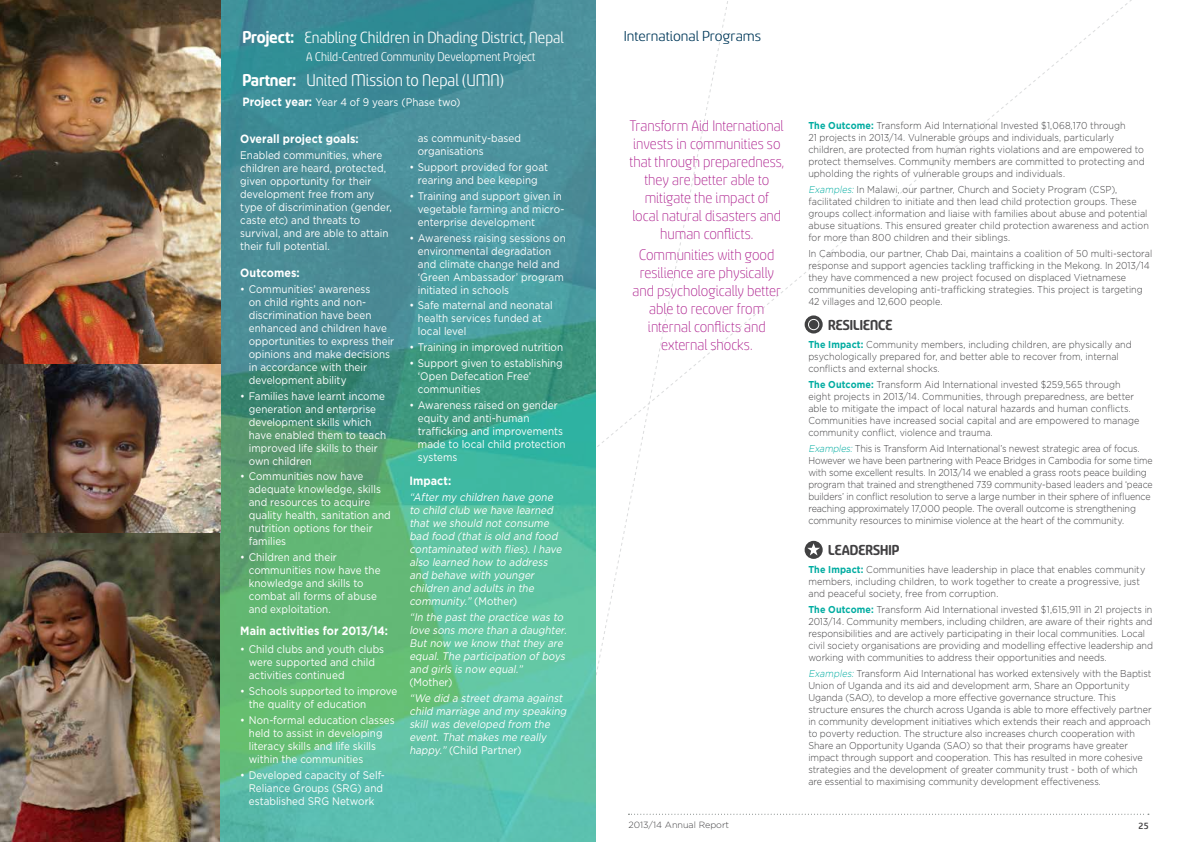
<style>
.page{position:relative;width:1191px;height:842px;background:#fff}
.page>*{position:absolute;margin:0;border:0;box-sizing:border-box;transform-origin:0 0}
.t1{font:19px "Sancoale Softened";color:#fff;scale:.9 1}
.t2{font:18px "Sancoale Softened";color:#fff;scale:.9 1}
.t3{font:300 17px/18px "Sancoale Softened";letter-spacing:-.005em;color:#ad208e;text-align:center;scale:.92 1}
.t4{font:16px "Sancoale Softened";letter-spacing:-.005em;color:#00395a}
.t5{font:700 16px "Sancoale Softened";color:#414042;scale:.9 1}
.t6{font:14px "Sancoale Softened";color:#fff;scale:.9 1}
.t7{font:700 12px "Gotham";letter-spacing:.005em;color:#fff;scale:.9 1}
.t8{font:11px/13px "Gotham";color:#fff;scale:.9 1}
.t9{font:italic 11px/13px "Gotham";color:#fff;scale:.9 1}
.t10{font:300 10px/12px "Gotham";color:#414042;scale:.9 1}
.t11{font:500 10px "Sancoale Softened";color:#414042}
.t12{font:300 9px "Gotham";color:#414042}
.s1{font-weight:700;font-size:19px}
.s2{font-weight:700}
.s3{font-weight:700;font-size:12px}
.s4{font-style:normal}
.s5{font-weight:700;color:#00aca1}
.s6{font-style:italic;color:#00aca1}
</style>
<div class="page">
<svg style="left:731px;top:814px;width:418px;height:1px"></svg>
<svg style="left:595px;top:0;width:136px;height:842px"></svg>
<img style="left:0;top:533px;width:220px;height:309px">
<svg style="left:220px;top:0;width:375px;height:842px;background:#50a492"></svg>
<img style="left:0;top:364px;width:220px;height:169px">
<img style="left:0;top:0;width:220px;height:364px">
<svg style="left:804px;top:315px;width:18px;height:18px"></svg>
<div style="left:808px;top:319px;width:11px;height:11px;border:1px solid #fff;border-radius:50%"></div>
<svg style="left:804px;top:541px;width:18px;height:18px"></svg>
<svg style="left:807px;top:543px;width:13px;height:12px"></svg>
<h2 class="t2" style="left:242px;top:29px;width:359px"><span class="s1">Project:</span> Enabling Children in Dhading District, Nepal</h2>
<h3 class="t6" style="left:306px;top:50px;width:256px">A Child-Centred Community Development Project</h3>
<h1 class="t1" style="left:242px;top:71px;width:292px"><span class="s2">Partner:</span> United Mission to Nepal (UMN)</h1>
<p class="t8" style="left:242px;top:95px;width:244px"><span class="s3">Project year:</span> Year 4 of 9 years (Phase two)</p>
<p class="t7" style="left:240px;top:131px;width:133px">Overall project goals:</p>
<p class="t8" style="left:240px;top:148px;width:170px">Enabled communities, where children are heard, protected, given opportunity for their development free from any type of discrimination (gender, caste etc) and threats to survival, and are able to attain their full potential.</p>
<p class="t7" style="left:240px;top:265px;width:68px">Outcomes:</p>
<p class="t8" style="left:249px;top:282px;width:163px;text-indent:-9px">• Communities’ awareness<br>on child rights and non&shy;discrimination have been enhanced and children have opportunities to express their opinions and make decisions in accordance with their development ability</p>
<p class="t8" style="left:249px;top:389px;width:154px;text-indent:-9px">• Families have learnt income generation and enterprise development skills which have enabled them to teach improved life skills to their own children</p>
<p class="t8" style="left:249px;top:470px;width:159px;text-indent:-9px">• Communities now have adequate knowledge, skills and resources to acquire quality health, sanitation and nutrition options for their families</p>
<p class="t8" style="left:249px;top:551px;width:148px;text-indent:-9px">• Children and their communities now have the knowledge and skills to combat all forms of abuse and exploitation.</p>
<p class="t7" style="left:240px;top:622px;width:166px">Main activities for 2013/14:</p>
<p class="t8" style="left:249px;top:643px;width:152px;text-indent:-9px">• Child clubs and youth clubs were supported and child activities continued</p>
<p class="t8" style="left:249px;top:685px;width:166px;text-indent:-9px">• Schools supported to improve the quality of education</p>
<p class="t8" style="left:249px;top:713px;width:164px;text-indent:-9px">• Non-formal education classes held to assist in developing literacy skills and life skills within the communities</p>
<p class="t8" style="left:249px;top:768px;width:153px;text-indent:-9px">• Developed capacity of Self-<br>Reliance Groups (SRG) and established SRG Network</p>
<p class="t8" style="left:418px;top:131px;width:116px">as community-based organisations</p>
<p class="t8" style="left:409px;top:160px;width:156px;text-align:center">• Support provided for goat rearing and bee keeping</p>
<p class="t8" style="left:418px;top:189px;width:164px;text-indent:-9px">• Training and support given in vegetable farming and micro&shy;enterprise development</p>
<p class="t8" style="left:418px;top:231px;width:166px;text-indent:-9px">• Awareness raising sessions on environmental degradation and climate change held and ‘Green Ambassador’ program initiated in schools</p>
<p class="t8" style="left:418px;top:299px;width:151px;text-indent:-9px">• Safe maternal and neonatal health services funded at local level</p>
<p class="t8" style="left:409px;top:341px;width:172px">• Training in improved nutrition</p>
<p class="t8" style="left:418px;top:356px;width:162px;text-indent:-9px">• Support given to establishing ‘Open Defecation Free’ communities</p>
<p class="t8" style="left:418px;top:398px;width:166px;text-indent:-9px">• Awareness raised on gender equity and anti-human trafficking and improvements made to local child protection systems</p>
<p class="t7" style="left:409px;top:473px;width:48px">Impact:</p>
<p class="t9" style="left:409px;top:490px;width:173px">“Aftermy children have gone to child club we have learned thatwe should notconsume bad food (thatis old and food contaminated with flies).Ihave also learned how to address and behave with younger children and adults in the community.”<span class="s4">( M ot h e r)</span></p>
<p class="t9" style="left:409px;top:610px;width:179px">“In the pastthe practice was to love sons more than a daughter.<br>Butnow we know thatthey are equal.The participation ofboys and girls is now equal.”</p>
<p class="t8" style="left:409px;top:675px;width:49px">(Mother)</p>
<p class="t9" style="left:409px;top:691px;width:179px">“We did a streetdrama against child marriage and my speaking skillwas developed from the event.Thatmakes me really happy.”<span class="s4">(Child Partner)</span></p>
<h3 class="t4" style="left:624px;top:28px;width:139px">International Programs</h3>
<h3 class="t3" style="left:629px;top:117px;width:169px">Transform Aid International invests in communities so that through preparedness, they are better able to mitigate the impact of local natural disasters and human conflicts.</h3>
<h3 class="t3" style="left:632px;top:246px;width:163px">Communities with good resilience are physically and psychologically better able to recover from internal conflicts and external shocks.</h3>
<p class="t10" style="left:808px;top:119px;width:375px"><span class="s5">The Outcome:</span> Transform Aid International Invested $1,068,170 through<br>21 projects in 2013/14. Vulnerable groups and individuals, particularly children, are protected from human rights violations and are empowered to protect themselves. Community members are committed to protecting and upholding the rights of vulnerable groups and individuals.</p>
<p class="t10" style="left:808px;top:183px;width:380px"><span class="s6">Examples:</span> In Malawi, our partner, Church and Society Program (CSP), facilitated children to initiate and then lead child protection groups. These groups collect information and liaise with families about abuse and potential abuse situations. This ensured greater child protection awareness and action for more than 800 children and their siblings.</p>
<p class="t10" style="left:808px;top:248px;width:383px">In Cambodia, our partner, Chab Dai, maintains a coalition of 50 multi-sectoral response and support agencies tackling trafficking in the Mekong. In 2013/14 they have commenced a new project focused on displaced Vietnamese communities developing anti-trafficking strategies. This project is targeting 42 villages and 12,600 people.</p>
<h3 class="t5" style="left:828px;top:318px;width:73px">RESILIENCE</h3>
<p class="t10" style="left:808px;top:338px;width:361px"><span class="s5">The Impact:</span> Community members, including children, are physically and psychologically prepared for, and better able to recover from, internal conflicts and external shocks.</p>
<p class="t10" style="left:808px;top:378px;width:369px"><span class="s5">The Outcome:</span> Transform Aid International invested $259,565 through eight projects in 2013/14. Communities, through preparedness, are better able to mitigate the impact of local natural hazards and human conflicts.<br>Communities have increased social capital and are empowered to manage community conflict, violence and trauma.</p>
<p class="t10" style="left:808px;top:443px;width:384px"><span class="s6">Examples:</span>This is Transform Aid International’s newest strategic area of focus.<br>However we have been partnering with Peace Bridges in Cambodia for some time with some excellent results. In 2013/14 we enabled a grass roots peace building program that trained and strengthened 739 community-based leaders and ‘peace builders’ in conflict resolution to serve a large number in their sphere of influence reaching approximately 17,000 people. The overall outcome is strengthening community resources to minimise violence at the heart of the community.</p>
<h3 class="t5" style="left:828px;top:542px;width:81px">LEADERSHIP</h3>
<p class="t10" style="left:808px;top:563px;width:376px"><span class="s5">The Impact:</span> Communities have leadership in place that enables community members, including children, to work together to create a progressive, just and peaceful society, free from corruption.</p>
<p class="t10" style="left:808px;top:603px;width:384px"><span class="s5">The Outcome:</span> Transform Aid International invested $1,615,911 in 21 projects in 2013/14. Community members, including children, are aware of their rights and responsibilities and are actively participating in their local communities. Local civil society organisations are providing and modelling effective leadership and working with communities to address their opportunities and needs.</p>
<p class="t10" style="left:808px;top:667px;width:383px"><span class="s6">Examples:</span> Transform Aid International has worked extensively with the Baptist Union of Uganda and its aid and development arm, Share an Opportunity Uganda (SAO), to develop a more effective governance structure. This structure ensures the church across Uganda is able to more effectively partner in community development initiatives which extends their reach and approach to poverty reduction. The structure also increases church cooperation with Share an Opportunity Uganda (SAO) so that their programs have greater impact through support and cooperation. This has resulted in more cohesive strategies and the development of greater community trust - both of which are essential to maximising community development effectiveness.</p>
<p class="t12" style="left:628px;top:819px;width:102px">2013/14 Annual Report</p>
<p class="t11" style="left:1138px;top:821px;width:12px">25</p>
</div>
